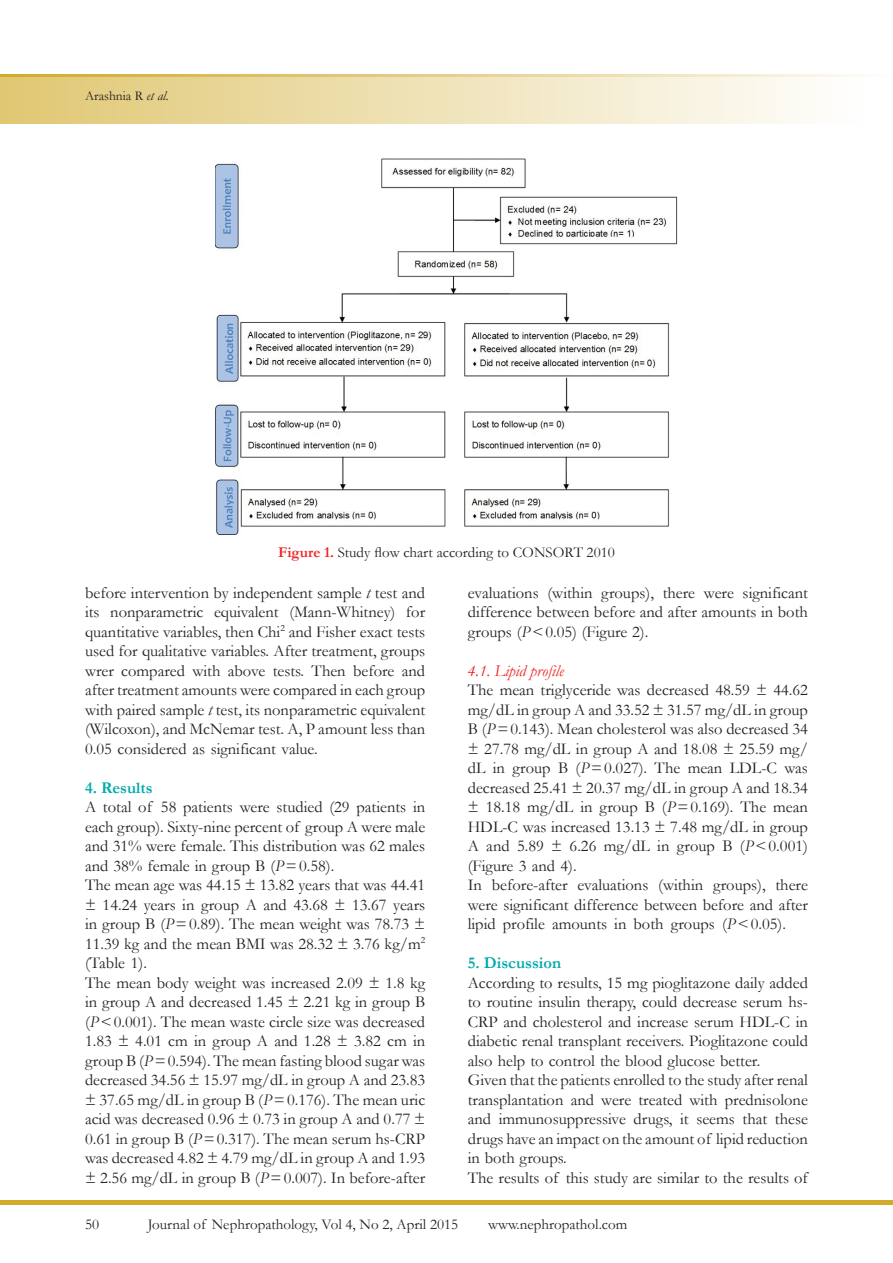
<style>
.page{position:relative;width:893px;height:1263px;background:#fff}
.page>*{position:absolute;margin:0;border:0;box-sizing:border-box;transform-origin:0 0}
.t1{font:16.5px/19.5px "Garamond";color:#231f20;text-align:justify}
.t2{font:700 16.5px "Garamond";color:#00aaad}
.t3{font:italic 16.5px "Garamond";color:#ee2323}
.t4{font:15px "Garamond";color:#231f20}
.t5{font:13.5px "Garamond";color:#231f20}
.s1{font-style:italic}
.s2{font-weight:700;color:#ee2323}
</style>
<div class="page">
<div style="left:0;top:77px;width:893px;height:46px;background:linear-gradient(to right,#e0c773,#fff)"></div>
<hr style="left:0;top:1200px;width:893px;height:4px;background:#d1ab2a">
<hr style="left:892px;top:77px;width:1px;height:46px;background:#d1ab2a">
<svg style="left:0;top:75px;width:862px;height:2px;background:#e5cf8b"></svg>
<img style="left:216px;top:158px;width:461px;height:376px">
<p class="t5" style="left:85px;top:87px;width:85px">Arashnia R <span class="s1">et al.</span></p>
<p class="t4" style="left:278px;top:542px;width:338px"><span class="s2">Figure 1.</span> Study flow chart according to CONSORT 2010</p>
<p class="t1" style="left:85px;top:582px;width:342px">before intervention by independent sample <span class="s1">t</span> test and its nonparametric equivalent (Mann-Whitney) for quantitative variables, then Chi<sup>2</sup> and Fisher exact tests used for qualitative variables. After treatment, groups wrer compared with above tests. Then before and after treatment amounts were compared in each group with paired sample <span class="s1">t</span> test, its nonparametric equivalent (Wilcoxon), and McNemar test. A, P amount less than 0.05 considered as significant value.</p>
<p class="t2" style="left:85px;top:776px;width:69px">4. Results</p>
<p class="t1" style="left:85px;top:797px;width:342px">A total of 58 patients were studied (29 patients in each group). Sixty-nine percent of group A were male and 31% were female. This distribution was 62 males and 38% female in group B (<span class="s1">P</span>=0.58).</p>
<p class="t1" style="left:85px;top:875px;width:342px">The mean age was 44.15 ± 13.82 years that was 44.41 ± 14.24 years in group A and 43.68 ± 13.67 years in group B (<span class="s1">P</span>=0.89). The mean weight was 78.73 ± 11.39 kg and the mean BMI was 28.32 ± 3.76 kg/m<sup>2 </sup>(Table 1).</p>
<p class="t1" style="left:85px;top:972px;width:342px">The mean body weight was increased 2.09 ± 1.8 kg in group A and decreased 1.45 ± 2.21 kg in group B (<span class="s1">P</span>&lt;0.001). The mean waste circle size was decreased 1.83 ± 4.01 cm in group A and 1.28 ± 3.82 cm in group B (<span class="s1">P</span>=0.594). The mean fasting blood sugar was decreased 34.56 ± 15.97 mg/dL in group A and 23.83 ± 37.65 mg/dL in group B (<span class="s1">P</span>=0.176). The mean uric acid was decreased 0.96 ± 0.73 in group A and 0.77 ± 0.61 in group B (<span class="s1">P</span>=0.317). The mean serum hs-CRP was decreased 4.82 ± 4.79 mg/dL in group A and 1.93 ± 2.56 mg/dL in group B (<span class="s1">P</span>=0.007). In before-after</p>
<p class="t1" style="left:468px;top:582px;width:342px">evaluations (within groups), there were significant difference between before and after amounts in both groups (<span class="s1">P</span>&lt;0.05) (Figure 2).</p>
<p class="t3" style="left:468px;top:659px;width:98px">4.1. Lipid profile</p>
<p class="t1" style="left:468px;top:680px;width:342px">The mean triglyceride was decreased 48.59 ± 44.62 mg/dL in group A and 33.52 ± 31.57 mg/dL in group B (<span class="s1">P</span>=0.143). Mean cholesterol was also decreased 34 ± 27.78 mg/dL in group A and 18.08 ± 25.59 mg/ dL in group B (<span class="s1">P</span>=0.027). The mean LDL-C was decreased 25.41 ± 20.37 mg/dL in group A and 18.34 ± 18.18 mg/dL in group B (<span class="s1">P</span>=0.169). The mean HDL-C was increased 13.13 ± 7.48 mg/dL in group A and 5.89 ± 6.26 mg/dL in group B (<span class="s1">P</span>&lt;0.001) (Figure 3 and 4).</p>
<p class="t1" style="left:468px;top:875px;width:342px">In before-after evaluations (within groups), there were significant difference between before and after lipid profile amounts in both groups (<span class="s1">P</span>&lt;0.05).</p>
<p class="t2" style="left:468px;top:952px;width:95px">5. Discussion</p>
<p class="t1" style="left:468px;top:972px;width:342px">According to results, 15 mg pioglitazone daily added to routine insulin therapy, could decrease serum hs-CRP and cholesterol and increase serum HDL-C in diabetic renal transplant receivers. Pioglitazone could also help to control the blood glucose better.</p>
<p class="t1" style="left:468px;top:1070px;width:342px">Given that the patients enrolled to the study after renal transplantation and were treated with prednisolone and immunosuppressive drugs, it seems that these drugs have an impact on the amount of lipid reduction in both groups.</p>
<p class="t1" style="left:468px;top:1167px;width:342px">The results of this study are similar to the results of</p>
<p class="t4" style="left:85px;top:1214px;width:16px">50</p>
<p class="t4" style="left:148px;top:1214px;width:312px">Journal of Nephropathology, Vol 4, No 2, April 2015</p>
<p class="t4" style="left:488px;top:1214px;width:141px">www.nephropathol.com</p>
</div>
